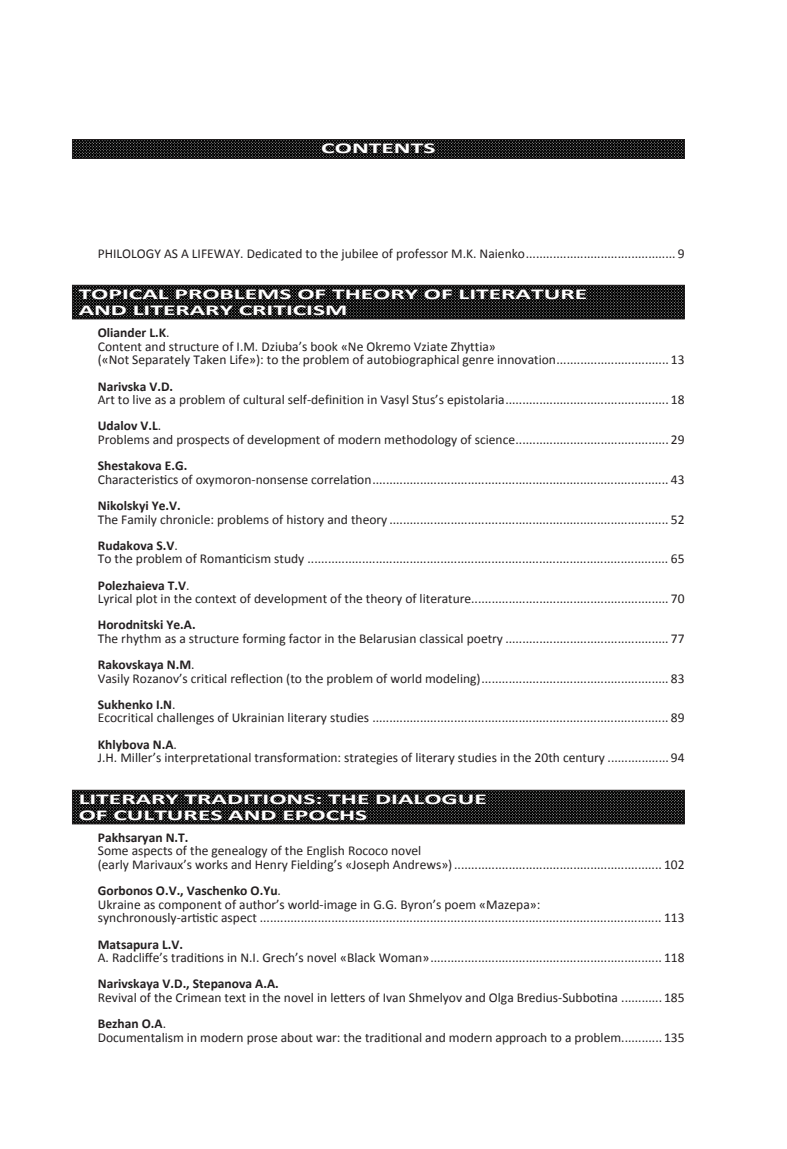
<style>
.page{position:relative;width:787px;height:1149px;background:#fff}
.page>*{position:absolute;margin:0;border:0;box-sizing:border-box;transform-origin:0 0}
.содержание_рубрика{font:700 15px "Calibri";color:#fff;scale:1.7 1}
.Содержание{font:13.5px "Calibri";color:#231f20}
.Содержание-2{font:700 13.5px "Calibri";color:#231f20}
.s1{font-weight:400}
</style>
<div class="page">
<img style="left:74px;top:287px;width:608px;height:30px">
<div style="left:72px;top:285px;width:612px;height:34px;border:1px solid #231f20"></div>
<img style="left:74px;top:791px;width:608px;height:30px">
<div style="left:72px;top:789px;width:612px;height:34px;border:1px solid #231f20"></div>
<svg style="left:424px;top:288px;width:29px;height:12px"></svg>
<svg style="left:459px;top:287px;width:128px;height:13px;background:#201e1f"></svg>
<svg style="left:78px;top:287px;width:340px;height:29px;background:#1f1e1e"></svg>
<svg style="left:376px;top:791px;width:110px;height:13px"></svg>
<svg style="left:79px;top:791px;width:290px;height:29px;background:#1f1e1e"></svg>
<img style="left:74px;top:141px;width:608px;height:15px">
<div style="left:72px;top:139px;width:612px;height:19px;border:1px solid #231f20"></div>
<svg style="left:321px;top:143px;width:114px;height:11px"></svg>
<p class="содержание_рубрика" style="left:321px;top:139px;width:69px">CONTENTS</p>
<p class="Содержание" style="left:98px;top:244px;width:588px">PHILOLOGY AS A LIFEWAY. Dedicated to the jubilee of professor M.K. Naienko............................................ 9</p>
<p class="содержание_рубрика" style="left:79px;top:284px;width:300px">TOPICAL PROBLEMS OF THEORY OF LITERATURE</p>
<p class="содержание_рубрика" style="left:79px;top:301px;width:160px">AND LITERARY CRITICISM</p>
<p class="Содержание-2" style="left:98px;top:324px;width:73px">Oliander L.K<span class="s1">.</span></p>
<p class="Содержание" style="left:98px;top:338px;width:399px">Content and structure of I.M. Dziuba’s book «Ne Okremo Vziate Zhyttia»</p>
<p class="Содержание" style="left:98px;top:351px;width:588px">(«Not Separately Taken Life»): to the problem of autobiographical genre innovation................................. 13</p>
<p class="Содержание-2" style="left:98px;top:377px;width:77px">Narivska V.D.</p>
<p class="Содержание" style="left:98px;top:391px;width:588px">Art to live as a problem of cultural self-definition in Vasyl Stus’s epistolaria................................................ 18</p>
<p class="Содержание-2" style="left:98px;top:417px;width:65px">Udalov V.L<span class="s1">.</span></p>
<p class="Содержание" style="left:98px;top:431px;width:588px">Problems and prospects of development of modern methodology of science............................................. 29</p>
<p class="Содержание-2" style="left:98px;top:457px;width:91px">Shestakova E.G.</p>
<p class="Содержание" style="left:98px;top:470px;width:588px">Characteristics of oxymoron-nonsense correlation....................................................................................... 43</p>
<p class="Содержание-2" style="left:98px;top:496px;width:84px">Nikolskyi Ye.V.</p>
<p class="Содержание" style="left:98px;top:510px;width:588px">The Family chronicle: problems of history and theory .................................................................................. 52</p>
<p class="Содержание-2" style="left:98px;top:536px;width:81px">Rudakova S.V<span class="s1">.</span></p>
<p class="Содержание" style="left:98px;top:550px;width:588px">To the problem of Romanticism study .......................................................................................................... 65</p>
<p class="Содержание-2" style="left:98px;top:576px;width:93px">Polezhaieva T.V<span class="s1">.</span></p>
<p class="Содержание" style="left:98px;top:590px;width:588px">Lyrical plot in the context of development of the theory of literature.......................................................... 70</p>
<p class="Содержание-2" style="left:98px;top:616px;width:99px">Horodnitski Ye.A.</p>
<p class="Содержание" style="left:98px;top:629px;width:588px">The rhythm as a structure forming factor in the Belarusian classical poetry ................................................ 77</p>
<p class="Содержание-2" style="left:98px;top:656px;width:98px">Rakovskaya N.M<span class="s1">.</span></p>
<p class="Содержание" style="left:98px;top:669px;width:588px">Vasily Rozanov’s critical reflection (to the problem of world modeling)....................................................... 83</p>
<p class="Содержание-2" style="left:98px;top:695px;width:79px">Sukhenko I.N<span class="s1">.</span></p>
<p class="Содержание" style="left:98px;top:709px;width:588px">Ecocritical challenges of Ukrainian literary studies ....................................................................................... 89</p>
<p class="Содержание-2" style="left:98px;top:735px;width:81px">Khlybova N.A<span class="s1">.</span></p>
<p class="Содержание" style="left:98px;top:749px;width:588px">J.H. Miller’s interpretational transformation: strategies of literary studies in the 20th century .................. 94</p>
<p class="содержание_рубрика" style="left:79px;top:788px;width:242px">LITERARY TRADITIONS: THE DIALOGUE</p>
<p class="содержание_рубрика" style="left:79px;top:805px;width:171px">OF CULTURES AND EPOCHS</p>
<p class="Содержание-2" style="left:98px;top:828px;width:92px">Pakhsaryan N.T.</p>
<p class="Содержание" style="left:98px;top:842px;width:325px">Some aspects of the genealogy of the English Rococo novel</p>
<p class="Содержание" style="left:98px;top:855px;width:588px">(early Marivaux’s works and Henry Fielding’s «Joseph Andrews»)............................................................. 102</p>
<p class="Содержание-2" style="left:98px;top:881px;width:185px">Gorbonos O.V., Vaschenko O.Yu<span class="s1">.</span></p>
<p class="Содержание" style="left:98px;top:895px;width:444px">Ukraine as component of author’s world-image in G.G. Byron’s poem «Mazepa»:</p>
<p class="Содержание" style="left:98px;top:909px;width:588px">synchronously-artistic aspect ...................................................................................................................... 113</p>
<p class="Содержание-2" style="left:98px;top:935px;width:87px">Matsapura L.V.</p>
<p class="Содержание" style="left:98px;top:948px;width:588px">A. Radcliffe’s traditions in N.I. Grech’s novel «Black Woman».................................................................... 118</p>
<p class="Содержание-2" style="left:98px;top:974px;width:182px">Narivskaya V.D., Stepanova A.A.</p>
<p class="Содержание" style="left:98px;top:988px;width:588px">Revival of the Crimean text in the novel in letters of Ivan Shmelyov and Olga Bredius-Subbotina ............ 185</p>
<p class="Содержание-2" style="left:98px;top:1014px;width:70px">Bezhan O.A<span class="s1">.</span></p>
<p class="Содержание" style="left:98px;top:1028px;width:588px">Documentalism in modern prose about war: the traditional and modern approach to a problem............ 135</p>
</div>
